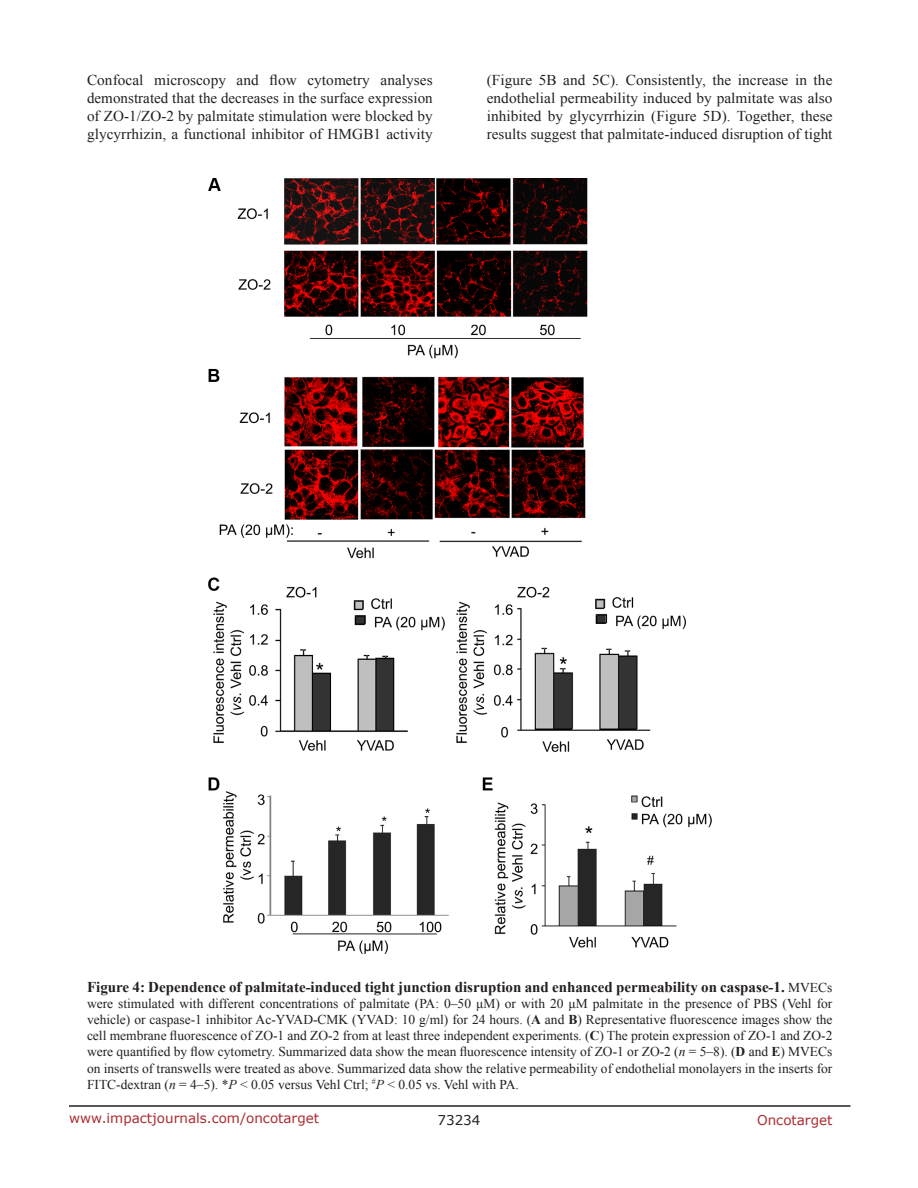
<style>
.page{position:relative;width:918px;height:1188px;background:#fff}
.page>*{position:absolute;margin:0;border:0;box-sizing:border-box;transform-origin:0 0}
.BodyText{font:15px/18px "Times New Roman";letter-spacing:.005em;color:#231f20;text-align:justify}
.FigureText{font:700 15px "Times New Roman";color:#231f20}
.FigureText-2{font:13.5px/16.2px "Times New Roman";color:#231f20;text-align:justify}
.t1{font:13.5px "Verdana";color:#ac2b31}
.t2{font:13.5px "Verdana";color:#231f20}
.s1{font-weight:400;font-size:13.5px}
.s2{font-weight:700}
.s3{font-style:italic}
</style>
<div class="page">
<hr style="left:69px;top:1105px;width:781px;height:2px;background:#231f20">
<img style="left:208px;top:178px;width:503px;height:775px">
<p class="BodyText" style="left:87px;top:71px;width:347px">Confocal microscopy and flow cytometry analyses demonstrated that the decreases in the surface expression of ZO-1/ZO-2 by palmitate stimulation were blocked by glycyrrhizin, a functional inhibitor of HMGB1 activity</p>
<p class="BodyText" style="left:487px;top:71px;width:347px">(Figure 5B and 5C). Consistently, the increase in the endothelial permeability induced by palmitate was also inhibited by glycyrrhizin (Figure 5D). Together, these results suggest that palmitate-induced disruption of tight</p>
<p class="FigureText" style="left:87px;top:976px;width:747px">Figure 4: Dependence of palmitate-induced tight junction disruption and enhanced permeability on caspase-1. <span class="s1">MVECs</span></p>
<p class="FigureText-2" style="left:87px;top:995px;width:747px">were stimulated with different concentrations of palmitate (PA: 0–50 μM) or with 20 μM palmitate in the presence of PBS (Vehl for vehicle) or caspase-1 inhibitor Ac-YVAD-CMK (YVAD: 10 g/ml) for 24 hours. (<span class="s2">A</span> and <span class="s2">B</span>) Representative fluorescence images show the cell membrane fluorescence of ZO-1 and ZO-2 from at least three independent experiments. (<span class="s2">C</span>) The protein expression of ZO-1 and ZO-2 were quantified by flow cytometry. Summarized data show the mean fluorescence intensity of ZO-1 or ZO-2 (<span class="s3">n</span> = 5–8). (<span class="s2">D</span> and <span class="s2">E</span>) MVECs on inserts of transwells were treated as above. Summarized data show the relative permeability of endothelial monolayers in the inserts for FITC-dextran (<span class="s3">n</span> = 4–5). *<span class="s3">P</span> &lt; 0.05 versus Vehl Ctrl; <sup>#</sup><span class="s3">P</span> &lt; 0.05 vs. Vehl with PA.</p>
<p class="t1" style="left:69px;top:1109px;width:252px">www.impactjournals.com/oncotarget</p>
<p class="t2" style="left:438px;top:1111px;width:44px">73234</p>
<p class="t1" style="left:757px;top:1111px;width:77px">Oncotarget</p>
</div>
